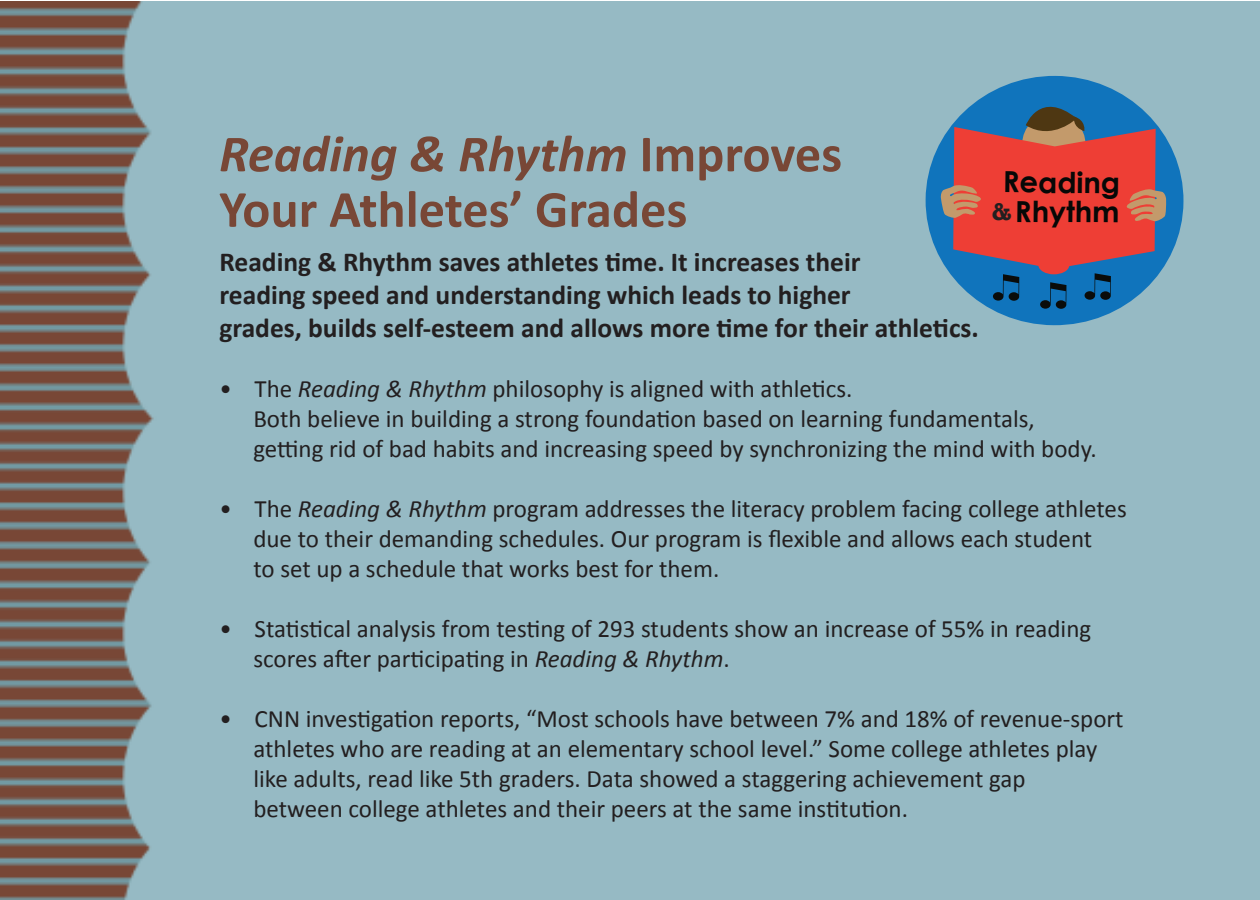
<style>
.page{position:relative;width:1260px;height:900px;background:#fff}
.page>*{position:absolute;margin:0;border:0;box-sizing:border-box;transform-origin:0 0}
.t1{font:700 52.5px/55.5px "Calibri";color:#784736}
.t2{font:700 29px "Century Gothic";color:#070807}
.t3{font:700 27.5px/33px "Calibri";color:#231f20}
.t4{font:25px/30px "Calibri";color:#231f20}
.t5{font:700 24.25px "Bookman Old Style";color:#231f20}
.s1{font-style:italic}
</style>
<div class="page">
<img style="left:1px;top:1px;width:1259px;height:899px">
<div style="left:925px;top:75px;width:259px;height:251px;background:#1074bc;border-radius:50%"></div>
<svg style="left:940px;top:89px;width:226px;height:220px"></svg>
<h1 class="t1" style="left:219px;top:126px;width:625px"><span class="s1">Reading &amp; Rhythm</span> Improves<br>Your Athletes’ Grades</h1>
<p class="t2" style="left:1003px;top:159px;width:119px;rotate:1deg">Reading</p>
<p class="t5" style="left:992px;top:195px;width:21px">&amp;</p>
<p class="t2" style="left:1016px;top:189px;width:106px;rotate:1deg">Rhythm</p>
<p class="t3" style="left:219px;top:245px;width:761px">Reading &amp; Rhythm saves athletes time. It increases their<br>reading speed and understanding which leads to higher<br>grades, builds self-esteem and allows more time for their athletics.</p>
<p class="t4" style="left:253px;top:374px;width:845px;text-indent:-34px">• The <span class="s1">Reading &amp; Rhythm</span> philosophy is aligned with athletics.<br>Both believe in building a strong foundation based on learning fundamentals, getting rid of bad habits and increasing speed by synchronizing the mind with body.</p>
<p class="t4" style="left:253px;top:494px;width:875px;text-indent:-34px">• The <span class="s1">Reading &amp; Rhythm</span> program addresses the literacy problem facing college athletes due to their demanding schedules. Our program is flexible and allows each student<br>to set up a schedule that works best for them.</p>
<p class="t4" style="left:253px;top:614px;width:839px;text-indent:-34px">• Statistical analysis from testing of 293 students show an increase of 55% in reading scores after participating in <span class="s1">Reading &amp; Rhythm</span>.</p>
<p class="t4" style="left:253px;top:704px;width:872px;text-indent:-34px">• CNN investigation reports, “Most schools have between 7% and 18% of revenue-sport athletes who are reading at an elementary school level.” Some college athletes play like adults, read like 5th graders. Data showed a staggering achievement gap<br>between college athletes and their peers at the same institution.</p>
</div>
